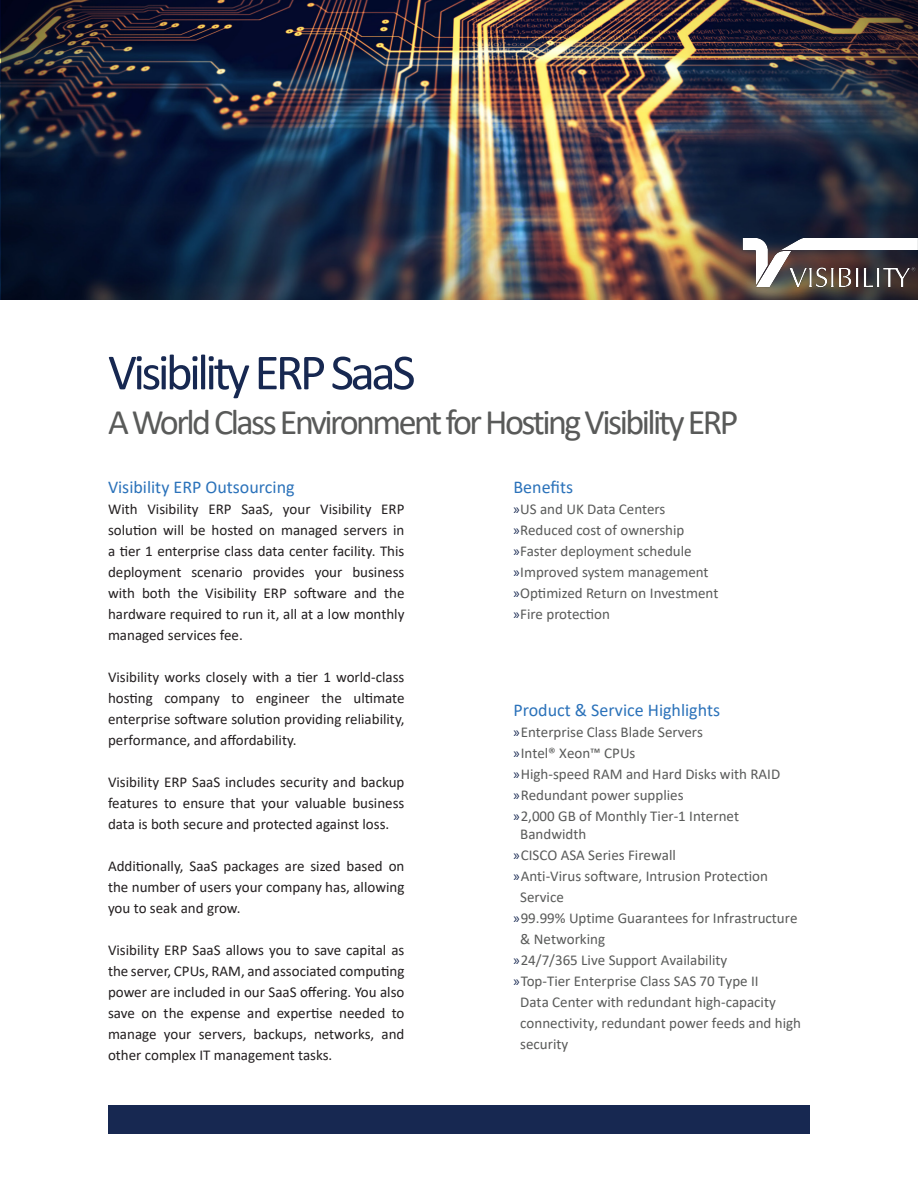
<style>
.page{position:relative;width:918px;height:1188px;background:#fff}
.page>*{position:absolute;margin:0;border:0;box-sizing:border-box;transform-origin:0 0}
.t1{font:51px "Calibri";letter-spacing:-.07em;color:#172851}
.t2{font:36px "Calibri";letter-spacing:-.07em;color:#595a59}
.t3{font:18px "Calibri";color:#2b72ba}
.t4{font:15px/21px "Calibri";color:#231f20;text-align:justify}
.t5{font:15px/21px "Calibri";color:#595a59}
.s1{font-family:"Myriad Pro";color:#172851}
</style>
<div class="page">
<div style="left:108px;top:1106px;width:702px;height:28px;background:#172851"></div>
<img style="left:0;top:0;width:918px;height:300px">
<img style="left:738px;top:226px;width:180px;height:74px">
<p class="t1" style="left:108px;top:337px;width:309px">Visibility ERP SaaS</p>
<p class="t2" style="left:108px;top:397px;width:632px">A World Class Environment for Hosting Visibility ERP</p>
<p class="t3" style="left:108px;top:474px;width:188px">Visibility ERP Outsourcing</p>
<p class="t4" style="left:108px;top:498px;width:298px">With Visibility ERP SaaS, your Visibility ERP solution will be hosted on managed servers in a tier 1 enterprise class data center facility. This deployment scenario provides your business with both the Visibility ERP software and the hardware required to run it, all at a low monthly managed services fee.</p>
<p class="t4" style="left:108px;top:666px;width:298px">Visibility works closely with a tier 1 world-class hosting company to engineer the ultimate enterprise software solution providing reliability, performance, and affordability.</p>
<p class="t4" style="left:108px;top:771px;width:298px">Visibility ERP SaaS includes security and backup features to ensure that your valuable business data is both secure and protected against loss.</p>
<p class="t4" style="left:108px;top:855px;width:298px">Additionally, SaaS packages are sized based on the number of users your company has, allowing you to seak and grow.</p>
<p class="t4" style="left:108px;top:939px;width:298px">Visibility ERP SaaS allows you to save capital as the server, CPUs, RAM, and associated computing power are included in our SaaS offering. You also save on the expense and expertise needed to manage your servers, backups, networks, and other complex IT management tasks.</p>
<p class="t3" style="left:513px;top:474px;width:61px">Benefits</p>
<p class="t5" style="left:513px;top:498px;width:153px"><span class="s1">»</span>US and UK Data Centers</p>
<p class="t5" style="left:513px;top:519px;width:172px"><span class="s1">»</span>Reduced cost of ownership</p>
<p class="t5" style="left:513px;top:540px;width:180px"><span class="s1">»</span>Faster deployment schedule</p>
<p class="t5" style="left:513px;top:561px;width:197px"><span class="s1">»</span>Improved system management</p>
<p class="t5" style="left:513px;top:582px;width:206px"><span class="s1">»</span>Optimized Return on Investment</p>
<p class="t5" style="left:513px;top:603px;width:98px"><span class="s1">»</span>Fire protection</p>
<p class="t3" style="left:513px;top:697px;width:208px">Product &amp; Service Highlights</p>
<p class="t5" style="left:513px;top:721px;width:268px"><span class="s1">»</span>Enterprise Class Blade Servers<br><span class="s1">»</span>Intel® Xeon™ CPUs<br><span class="s1">»</span>High-speed RAM and Hard Disks with RAID <span class="s1">»</span>Redundant power supplies<br><span class="s1">»</span>2,000 GB of Monthly Tier-1 Internet</p>
<p class="t5" style="left:520px;top:823px;width:68px">Bandwidth</p>
<p class="t5" style="left:513px;top:844px;width:164px"><span class="s1">»</span>CISCO ASA Series Firewall</p>
<p class="t5" style="left:513px;top:865px;width:256px"><span class="s1">»</span>Anti-Virus software, Intrusion Protection</p>
<p class="t5" style="left:520px;top:886px;width:45px">Service</p>
<p class="t5" style="left:513px;top:907px;width:286px"><span class="s1">»</span>99.99% Uptime Guarantees for Infrastructure</p>
<p class="t5" style="left:520px;top:928px;width:86px">&amp; Networking</p>
<p class="t5" style="left:513px;top:949px;width:215px"><span class="s1">»</span>24/7/365 Live Support Availability</p>
<p class="t5" style="left:513px;top:970px;width:247px"><span class="s1">»</span>Top-Tier Enterprise Class SAS 70 Type II</p>
<p class="t5" style="left:520px;top:991px;width:257px">Data Center with redundant high-capacity</p>
<p class="t5" style="left:520px;top:1012px;width:282px">connectivity, redundant power feeds and high</p>
<p class="t5" style="left:520px;top:1033px;width:50px">security</p>
</div>
